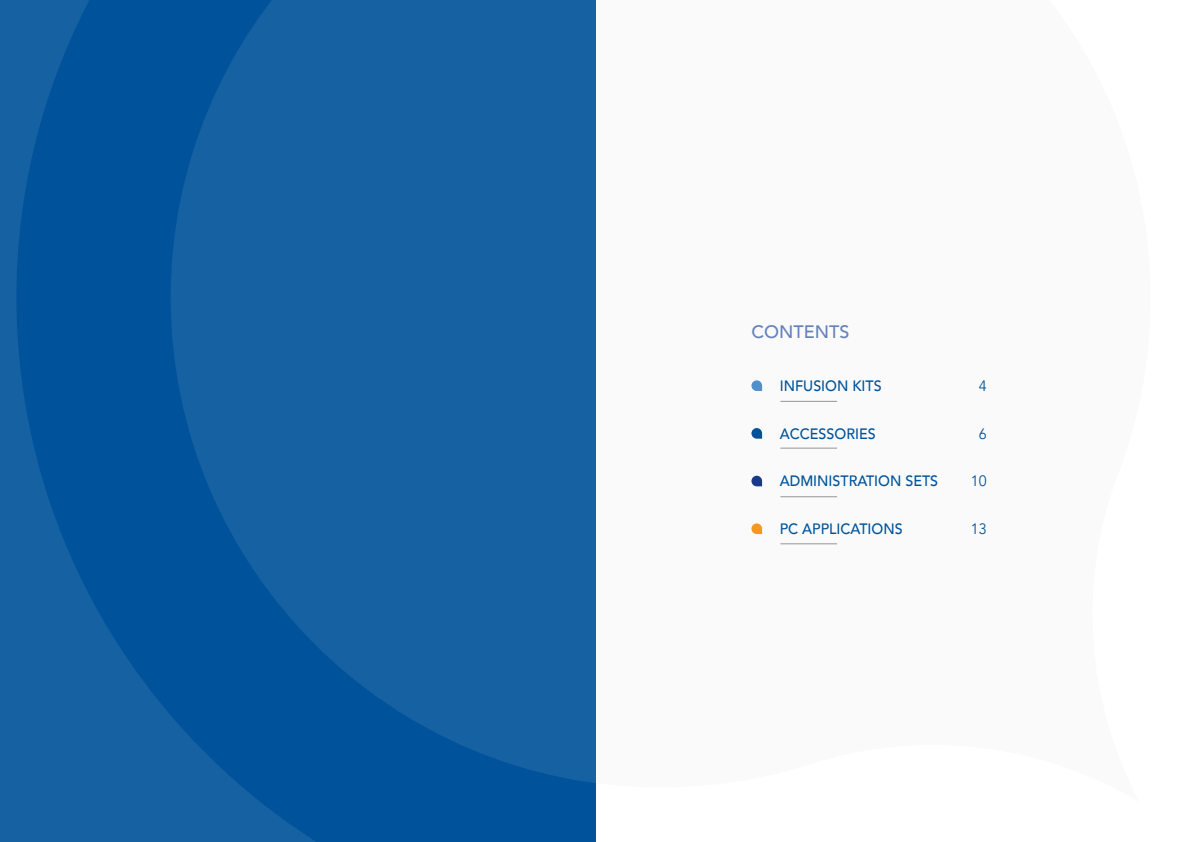
<style>
.page{position:relative;width:1191px;height:842px;background:#fff}
.page>*{position:absolute;margin:0;border:0;box-sizing:border-box;transform-origin:0 0}
.t1{font:500 18px "Avenir";color:#6682ba}
.t2{font:500 15px "Avenir";color:#00539b;scale:.95 1}
.t3{font:15px "Avenir";color:#00539b;scale:.95 1}
</style>
<div class="page">
<svg style="left:0;top:0;width:595px;height:842px;background:#08589d"></svg>
<svg style="left:171px;top:0;width:424px;height:803px;background:#115ea0"></svg>
<svg style="left:751px;top:380px;width:11px;height:11px"></svg>
<svg style="left:751px;top:428px;width:11px;height:11px"></svg>
<svg style="left:751px;top:476px;width:11px;height:10px"></svg>
<svg style="left:751px;top:523px;width:11px;height:11px"></svg>
<hr style="left:780px;top:401px;width:57px;height:1px;background:#939598">
<hr style="left:780px;top:448px;width:57px;height:1px;background:#939598">
<hr style="left:780px;top:496px;width:57px;height:1px;background:#939598">
<hr style="left:780px;top:543px;width:57px;height:1px;background:#939598">
<p class="t1" style="left:751px;top:316px;width:99px">CONTENTS</p>
<p class="t2" style="left:780px;top:373px;width:109px">INFUSION KITS</p>
<p class="t3" style="left:979px;top:377px;width:10px">4</p>
<p class="t2" style="left:780px;top:420px;width:102px">ACCESSORIES</p>
<p class="t3" style="left:979px;top:425px;width:10px">6</p>
<p class="t2" style="left:780px;top:468px;width:168px">ADMINISTRATION SETS</p>
<p class="t3" style="left:971px;top:472px;width:18px">10</p>
<p class="t2" style="left:780px;top:516px;width:131px">PC APPLICATIONS</p>
<p class="t3" style="left:971px;top:520px;width:18px">13</p>
</div>
